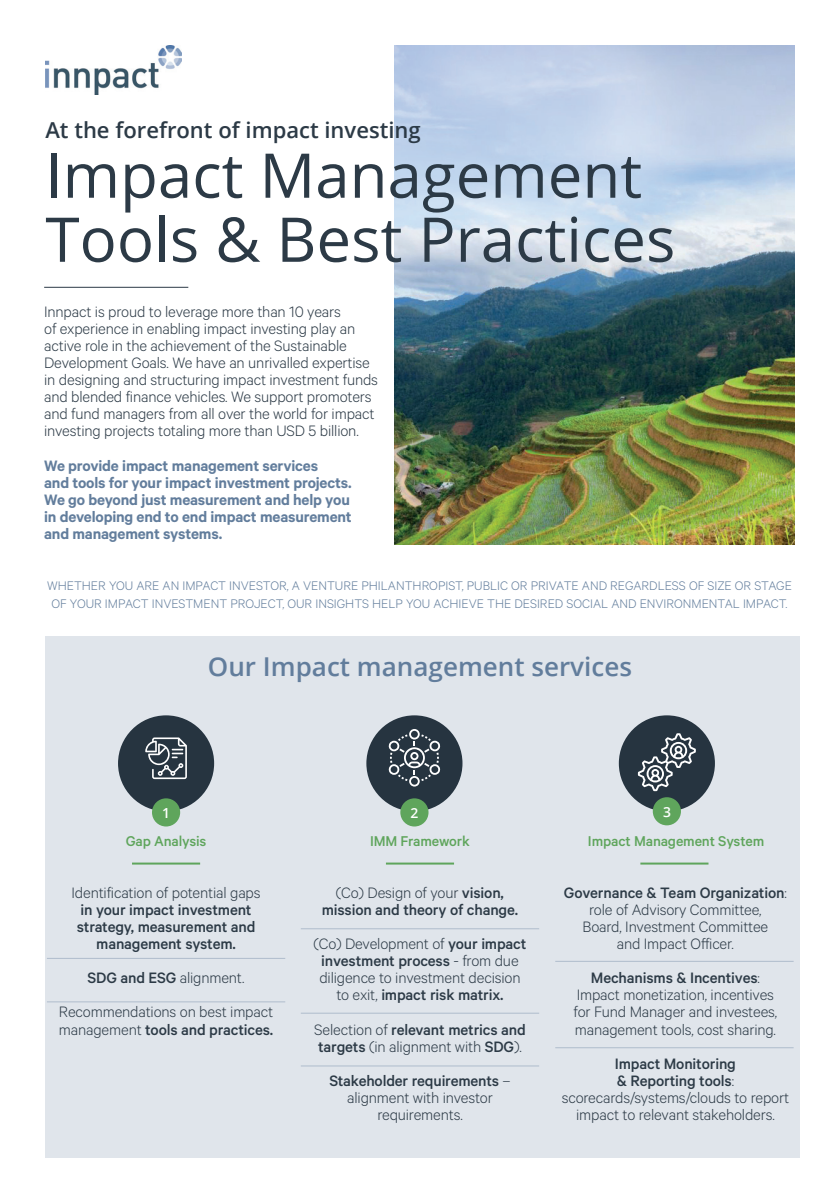
<style>
.page{position:relative;width:840px;height:1191px;background:#fff}
.page>*{position:absolute;margin:0;border:0;box-sizing:border-box;transform-origin:0 0}
.t1{font:61.6px/64px "Open Sans";color:#2c3a46}
.t2{font:600 26px "Open Sans";color:#627d9c}
.t3{font:600 22px "Open Sans";color:#2c3a46}
.t4{font:300 17px/17px "Calibre";letter-spacing:-.01em;color:#2c3a46;text-align:center}
.t5{font:600 17px/17px "Calibre";letter-spacing:-.01em;color:#627d9c}
.t6{font:500 17px/17px "Calibre";letter-spacing:-.01em;color:#2c3a46;text-align:center}
.t7{font:500 16px "Calibre";letter-spacing:-.01em;color:#5fa55c}
.t8{font:300 14px/18px "Calibre";color:#627d9c;text-align:center}
.t9{font:600 13.8px "Open Sans";color:#fff}
.s1{font-weight:500}
.s2{font-weight:300}
</style>
<div class="page">
<div style="left:45px;top:636px;width:754px;height:521px;background:#e0e5eb"></div>
<img style="left:394px;top:45px;width:400px;height:499px">
<hr style="left:44px;top:287px;width:144px;height:1px;background:#2c3a46">
<div style="left:118px;top:715px;width:96px;height:96px;background:#2c3a46;border-radius:50%"></div>
<div style="left:366px;top:715px;width:96px;height:96px;background:#2c3a46;border-radius:50%"></div>
<div style="left:618px;top:715px;width:96px;height:96px;background:#2c3a46;border-radius:50%"></div>
<div style="left:152px;top:798px;width:28px;height:28px;background:#5fa55c;border-radius:50%"></div>
<div style="left:400px;top:798px;width:28px;height:28px;background:#5fa55c;border-radius:50%"></div>
<div style="left:652px;top:797px;width:28px;height:28px;background:#5fa55c;border-radius:50%"></div>
<hr style="left:132px;top:862px;width:68px;height:2px;background:#5fa55c">
<hr style="left:640px;top:862px;width:68px;height:2px;background:#5fa55c">
<hr style="left:386px;top:862px;width:68px;height:2px;background:#5fa55c">
<hr style="left:47px;top:958px;width:238px;height:1px;background:#627d9c">
<hr style="left:555px;top:960px;width:238px;height:1px;background:#627d9c">
<hr style="left:555px;top:1047px;width:238px;height:1px;background:#627d9c">
<hr style="left:300px;top:928px;width:239px;height:1px;background:#627d9c">
<hr style="left:300px;top:1012px;width:239px;height:1px;background:#627d9c">
<hr style="left:300px;top:1065px;width:239px;height:1px;background:#627d9c">
<hr style="left:47px;top:1001px;width:238px;height:1px;background:#627d9c">
<svg style="left:145px;top:737px;width:42px;height:42px"></svg>
<svg style="left:637px;top:733px;width:58px;height:58px"></svg>
<svg style="left:388px;top:729px;width:52px;height:57px"></svg>
<img style="left:46px;top:45px;width:135px;height:49px">
<p class="t3" style="left:45px;top:115px;width:377px">At the forefront of impact investing</p>
<h1 class="t1" style="left:45px;top:142px;width:631px">Impact Management<br>Tools &amp; Best Practices</h1>
<p class="t4" style="left:44px;top:303px;width:335px;text-align:left">Innpact is proud to leverage more than 10 years<br>of experience in enabling impact investing play an active role in the achievement of the Sustainable Development Goals. We have an unrivalled expertise in designing and structuring impact investment funds and blended finance vehicles. We support promoters and fund managers from all over the world for impact investing projects totaling more than USD 5 billion.</p>
<p class="t5" style="left:44px;top:456px;width:309px">We provide impact management services<br>and tools for your impact investment projects.<br>We go beyond just measurement and help you in developing end to end impact measurement and management systems.</p>
<p class="t8" style="left:47px;top:576px;width:745px">WHETHER YOU ARE AN IMPACT INVESTOR, A VENTURE PHILANTHROPIST, PUBLIC OR PRIVATE AND REGARDLESS OF SIZE OR STAGE<br>OF YOUR IMPACT INVESTMENT PROJECT, OUR INSIGHTS HELP YOU ACHIEVE THE DESIRED SOCIAL AND ENVIRONMENTAL IMPACT.</p>
<h2 class="t2" style="left:208px;top:649px;width:425px">Our Impact management services</h2>
<p class="t9" style="left:162px;top:803px;width:9px">1</p>
<p class="t9" style="left:410px;top:803px;width:9px">2</p>
<p class="t9" style="left:662px;top:802px;width:9px">3</p>
<p class="t7" style="left:126px;top:832px;width:82px">Gap Analysis</p>
<p class="t7" style="left:370px;top:832px;width:101px">IMM Framework</p>
<p class="t4" style="left:71px;top:884px;width:190px">Identification of potential gaps</p>
<p class="t6" style="left:77px;top:901px;width:180px">in your impact investment strategy, measurement and management system.</p>
<p class="t4" style="left:59px;top:960px;width:216px;line-height:34px"><span class="s1">SDG and ESG</span> alignment.<br>Recommendations on best impact</p>
<p class="t6" style="left:59px;top:1020px;width:216px"><span class="s2">management</span> tools and practices.</p>
<p class="t6" style="left:321px;top:884px;width:198px"><span class="s2">(Co) Design of your</span> vision, mission and theory of change.</p>
<p class="t4" style="left:313px;top:935px;width:214px">(Co) Development of <span class="s1">your impact investment process</span> - from due diligence to investment decision to exit, <span class="s1">impact risk matrix.</span></p>
<p class="t4" style="left:314px;top:1020px;width:213px;text-align:left">Selection of <span class="s1">relevant metrics and targets</span> (in alignment with <span class="s1">SDG</span>).</p>
<p class="t4" style="left:329px;top:1071px;width:183px"><span class="s1">Stakeholder requirements</span> – alignment with investor requirements.</p>
<p class="t7" style="left:587px;top:832px;width:178px">Impact Management System</p>
<p class="t4" style="left:563px;top:884px;width:224px"><span class="s1">Governance &amp; Team Organization</span>: role of Advisory Committee,<br>Board, Investment Committee<br>and Impact Officer.</p>
<p class="t4" style="left:573px;top:969px;width:205px"><span class="s1">Mechanisms &amp; Incentives</span>:<br>Impact monetization, incentives for Fund Manager and investees, management tools, cost sharing.</p>
<p class="t4" style="left:561px;top:1054px;width:229px"><span class="s1">Impact Monitoring<br>&amp; Reporting tools</span>: scorecards/systems/clouds to report impact to relevant stakeholders.</p>
</div>
